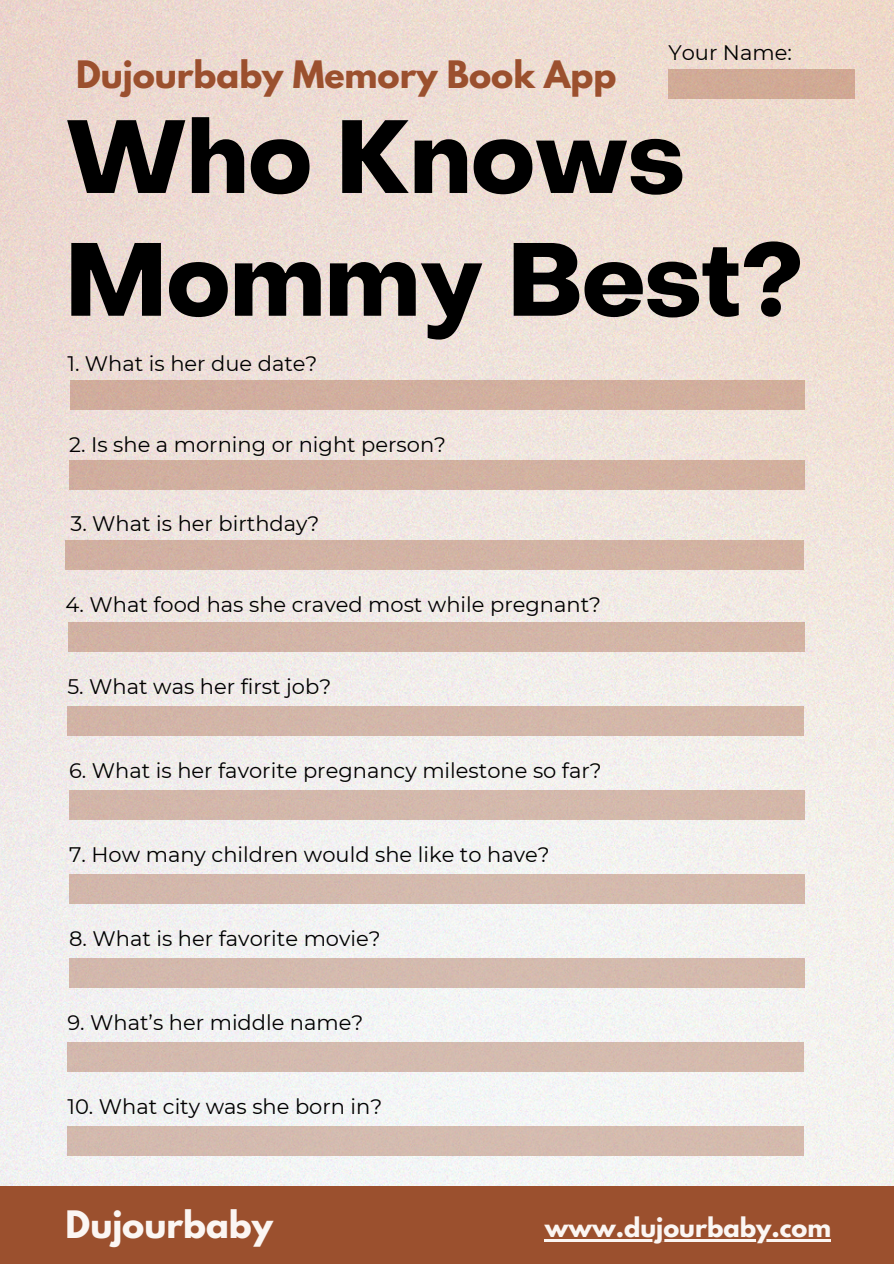
<style>
.page{position:relative;width:894px;height:1264px;background:#fff}
.page>*{position:absolute;margin:0;border:0;box-sizing:border-box;transform-origin:0 0}
.t1{font:700 101.85px/122.7px "Object Sans";color:#000}
.t2{font:700 33.45px "League Spartan";color:#9b502e}
.t3{font:700 33.45px "League Spartan";color:#fbf6f3}
.t4{font:700 24px "League Spartan";color:#fbf6f3}
.t5{font:21px "Montserrat";color:#000}
</style>
<div class="page">
<img style="left:0;top:0;width:893px;height:1186px">
<div style="left:0;top:1186px;width:893px;height:77px;background:#9b502e"></div>
<hr style="left:544px;top:1238px;width:286px;height:3px;background:#fbf6f3">
<div style="left:70px;top:380px;width:734px;height:30px;background:#d1af9e"></div>
<div style="left:69px;top:460px;width:735px;height:29px;background:#d2b0a0"></div>
<div style="left:66px;top:540px;width:738px;height:30px;background:#d2b2a3"></div>
<div style="left:68px;top:622px;width:736px;height:29px;background:#d2b4a6"></div>
<div style="left:67px;top:706px;width:737px;height:29px;background:#d2b6a9"></div>
<div style="left:69px;top:874px;width:735px;height:29px;background:#d4b9ac"></div>
<div style="left:69px;top:958px;width:735px;height:29px;background:#d4baae"></div>
<div style="left:67px;top:1042px;width:737px;height:29px;background:#d4baae"></div>
<div style="left:67px;top:1126px;width:737px;height:29px;background:#d4bbaf"></div>
<div style="left:69px;top:790px;width:735px;height:29px;background:#d3b8aa"></div>
<div style="left:668px;top:70px;width:186px;height:29px;background:#d1aa96"></div>
<p class="t5" style="left:668px;top:39px;width:125px">Your Name:</p>
<h2 class="t2" style="left:76px;top:57px;width:541px">Dujourbaby Memory Book App</h2>
<h1 class="t1" style="left:66px;top:105px;width:739px">Who Knows<br>Mommy Best?</h1>
<p class="t5" style="left:67px;top:350px;width:251px">1. What is her due date?</p>
<p class="t5" style="left:69px;top:431px;width:378px">2. Is she a morning or night person?</p>
<p class="t5" style="left:70px;top:511px;width:250px">3. What is her birthday?</p>
<p class="t5" style="left:66px;top:591px;width:537px">4. What food has she craved most while pregnant?</p>
<p class="t5" style="left:67px;top:673px;width:265px">5. What was her first job?</p>
<p class="t5" style="left:69px;top:757px;width:534px">6. What is her favorite pregnancy milestone so far?</p>
<p class="t5" style="left:69px;top:841px;width:482px">7. How many children would she like to have?</p>
<p class="t5" style="left:69px;top:925px;width:313px">8. What is her favorite movie?</p>
<p class="t5" style="left:67px;top:1009px;width:297px">9. What’s her middle name?</p>
<p class="t5" style="left:67px;top:1093px;width:316px">10. What city was she born in?</p>
<h2 class="t3" style="left:66px;top:1207px;width:209px">Dujourbaby</h2>
<p class="t4" style="left:544px;top:1214px;width:288px">www.dujourbaby.com</p>
</div>
